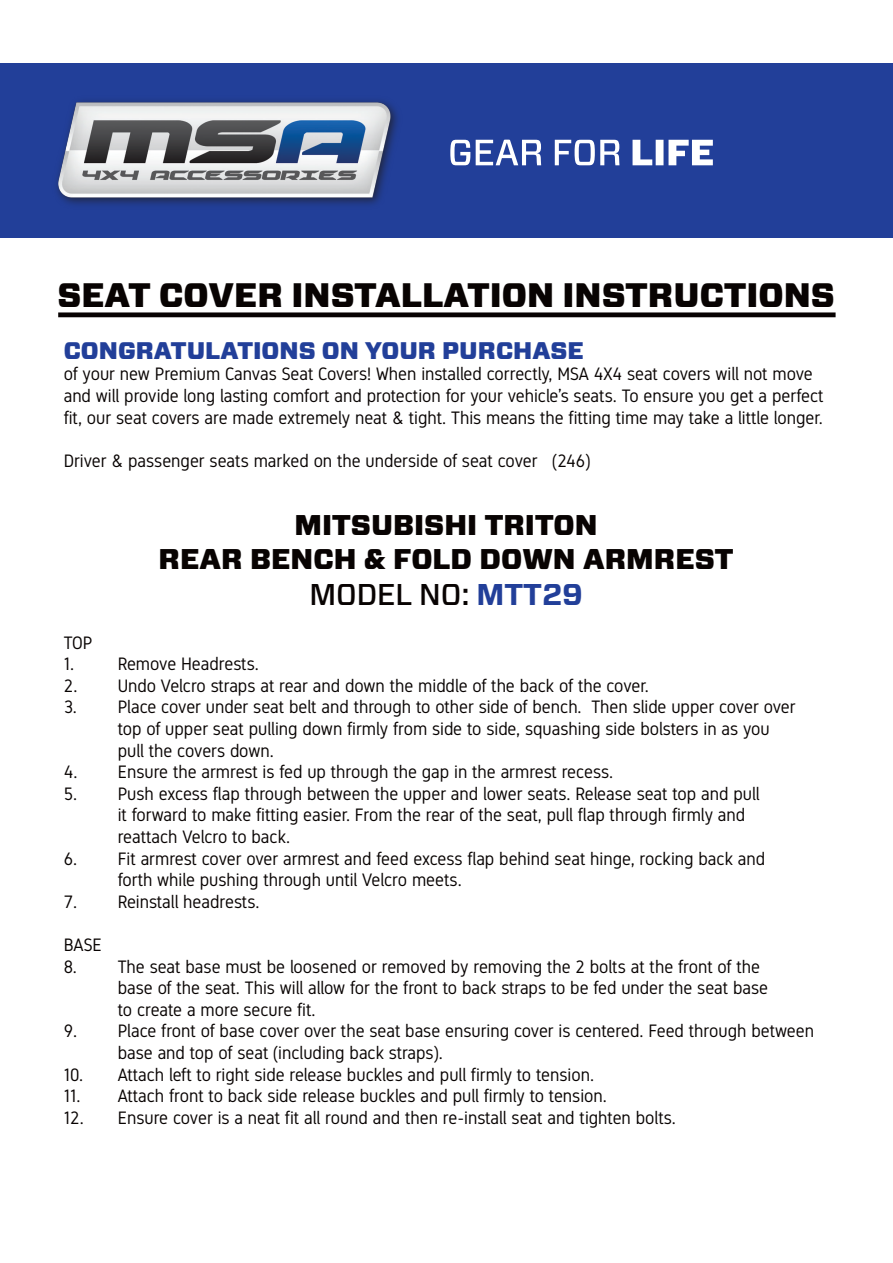
<style>
.page{position:relative;width:893px;height:1263px;background:#fff}
.page>*{position:absolute;margin:0;border:0;box-sizing:border-box;transform-origin:0 0}
.t1{font:900 33.9px "Forza";color:#080302}
.t2{font:500 30px "Forza";color:#080302}
.t3{font:900 28.5px/34.2px "Forza";color:#080302;text-align:center}
.t4{font:900 24px "Forza";color:#223f99}
.t5{font:18px/21.6px "Gidole";color:#080302}
.s1{font-weight:700;color:#223f99}
</style>
<div class="page">
<div style="left:58px;top:312px;width:778px;height:5px;background:#080302"></div>
<div style="left:0;top:64px;width:893px;height:174px;background:#223f99"></div>
<img style="left:56px;top:100px;width:342px;height:105px">
<svg style="left:450px;top:140px;width:263px;height:25px"></svg>
<p class="t1" style="left:57px;top:272px;width:779px">SEAT COVER INSTALLATION INSTRUCTIONS</p>
<p class="t4" style="left:64px;top:334px;width:522px">CONGRATULATIONS ON YOUR PURCHASE</p>
<p class="t5" style="left:64px;top:363px;width:761px">of your new Premium Canvas Seat Covers! When installed correctly, MSA 4X4 seat covers will not move and will provide long lasting comfort and protection for your vehicle’s seats. To ensure you get a perfect fit, our seat covers are made extremely neat &amp; tight. This means the fitting time may take a little longer.</p>
<p class="t5" style="left:64px;top:449px;width:528px">Driver &amp; passenger seats marked on the underside of seat cover (246)</p>
<p class="t3" style="left:159px;top:509px;width:576px">MITSUBISHI TRITON<br>REAR BENCH &amp; FOLD DOWN ARMREST</p>
<p class="t2" style="left:309px;top:575px;width:275px">MODEL NO: <span class="s1">MTT29</span></p>
<p class="t5" style="left:64px;top:631px;width:30px">TOP</p>
<p class="t5" style="left:64px;top:653px;width:12px">1.</p>
<p class="t5" style="left:118px;top:653px;width:143px">Remove Headrests.</p>
<p class="t5" style="left:64px;top:674px;width:587px">2. Undo Velcro straps at rear and down the middle of the back of the cover.</p>
<p class="t5" style="left:118px;top:696px;width:679px;text-indent:-54px">3. Place cover under seat belt and through to other side of bench. Then slide upper cover over top of upper seat pulling down firmly from side to side, squashing side bolsters in as you pull the covers down.</p>
<p class="t5" style="left:64px;top:761px;width:551px">4. Ensure the armrest is fed up through the gap in the armrest recess.</p>
<p class="t5" style="left:118px;top:782px;width:643px;text-indent:-54px">5. Push excess flap through between the upper and lower seats. Release seat top and pull it forward to make fitting easier. From the rear of the seat, pull flap through firmly and reattach Velcro to back.</p>
<p class="t5" style="left:118px;top:847px;width:649px;text-indent:-54px">6. Fit armrest cover over armrest and feed excess flap behind seat hinge, rocking back and forth while pushing through until Velcro meets.</p>
<p class="t5" style="left:64px;top:890px;width:197px">7. Reinstall headrests.</p>
<p class="t5" style="left:64px;top:934px;width:40px">BASE</p>
<p class="t5" style="left:118px;top:955px;width:652px;text-indent:-54px">8. The seat base must be loosened or removed by removing the 2 bolts at the front of the base of the seat. This will allow for the front to back straps to be fed under the seat base to create a more secure fit.</p>
<p class="t5" style="left:118px;top:1020px;width:698px;text-indent:-54px">9. Place front of base cover over the seat base ensuring cover is centered. Feed through between base and top of seat (including back straps).</p>
<p class="t5" style="left:64px;top:1063px;width:532px">10. Attach left to right side release buckles and pull firmly to tension.</p>
<p class="t5" style="left:64px;top:1085px;width:545px">11. Attach front to back side release buckles and pull firmly to tension.</p>
<p class="t5" style="left:64px;top:1106px;width:614px">12. Ensure cover is a neat fit all round and then re-install seat and tighten bolts.</p>
</div>
